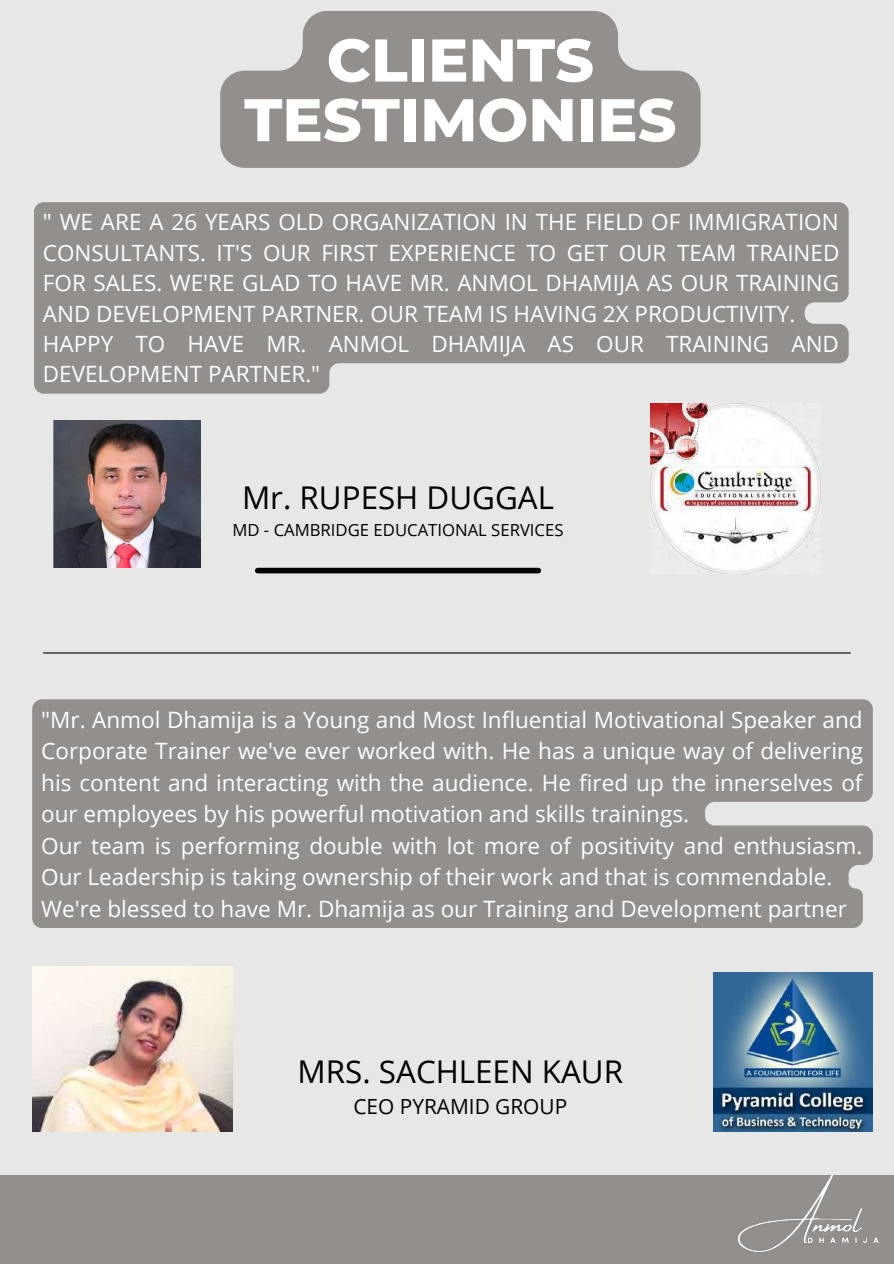
<style>
.page{position:relative;width:894px;height:1264px;background:#fff}
.page>*{position:absolute;margin:0;border:0;box-sizing:border-box;transform-origin:0 0}
.t1{font:800 60px/59.7px "Montserrat";color:#fff;text-align:center}
.t2{font:31.35px "Open Sans";color:#000}
.t3{font:22.5px/31.5px "Open Sans";color:#fff}
.t4{font:20.85px "Open Sans";color:#000}
.t5{font:16.65px "Open Sans";color:#000}
</style>
<div class="page">
<div style="left:0;top:0;width:893px;height:1263px;background:#e7e7e6"></div>
<div style="left:0;top:1175px;width:893px;height:88px;background:#928f8d"></div>
<img style="left:713px;top:1072px;width:166px;height:181px">
<div style="left:257px;top:567px;width:281px;height:6px;background:#000"></div>
<hr style="left:44px;top:652px;width:806px;height:1px;background:#000">
<img style="left:54px;top:421px;width:146px;height:146px">
<img style="left:650px;top:403px;width:170px;height:170px">
<img style="left:713px;top:972px;width:159px;height:159px">
<img style="left:33px;top:966px;width:199px;height:165px">
<svg style="left:220px;top:11px;width:480px;height:157px;fill:#928f8d"></svg>
<svg style="left:34px;top:202px;width:814px;height:191px;fill:#928f8d"></svg>
<div style="left:32px;top:699px;width:840px;height:229px;background:#928f8d"></div>
<h1 class="t1" style="left:244px;top:30px;width:433px">CLIENTS<br>TESTIMONIES</h1>
<p class="t3" style="left:43px;top:206px;width:797px;line-height:30.5px">" WE ARE A 26 YEARS OLD ORGANIZATION IN THE FIELD OF IMMIGRATION CONSULTANTS. IT'S OUR FIRST EXPERIENCE TO GET OUR TEAM TRAINED FOR SALES. WE'RE GLAD TO HAVE MR. ANMOL DHAMIJA AS OUR TRAINING AND DEVELOPMENT PARTNER. OUR TEAM IS HAVING 2X PRODUCTIVITY.<br>HAPPY TO HAVE MR. ANMOL DHAMIJA AS OUR TRAINING AND DEVELOPMENT PARTNER."</p>
<h2 class="t2" style="left:242px;top:475px;width:313px">Mr. RUPESH DUGGAL</h2>
<p class="t5" style="left:232px;top:518px;width:332px">MD - CAMBRIDGE EDUCATIONAL SERVICES</p>
<p class="t3" style="left:41px;top:703px;width:823px">"Mr. Anmol Dhamija is a Young and Most Influential Motivational Speaker and Corporate Trainer we've ever worked with. He has a unique way of delivering his content and interacting with the audience. He fired up the innerselves of our employees by his powerful motivation and skills trainings.<br>Our team is performing double with lot more of positivity and enthusiasm.<br>Our Leadership is taking ownership of their work and that is commendable.<br>We're blessed to have Mr. Dhamija as our Training and Development partner</p>
<h2 class="t2" style="left:297px;top:1049px;width:327px">MRS. SACHLEEN KAUR</h2>
<p class="t4" style="left:353px;top:1092px;width:215px">CEO PYRAMID GROUP</p>
</div>
